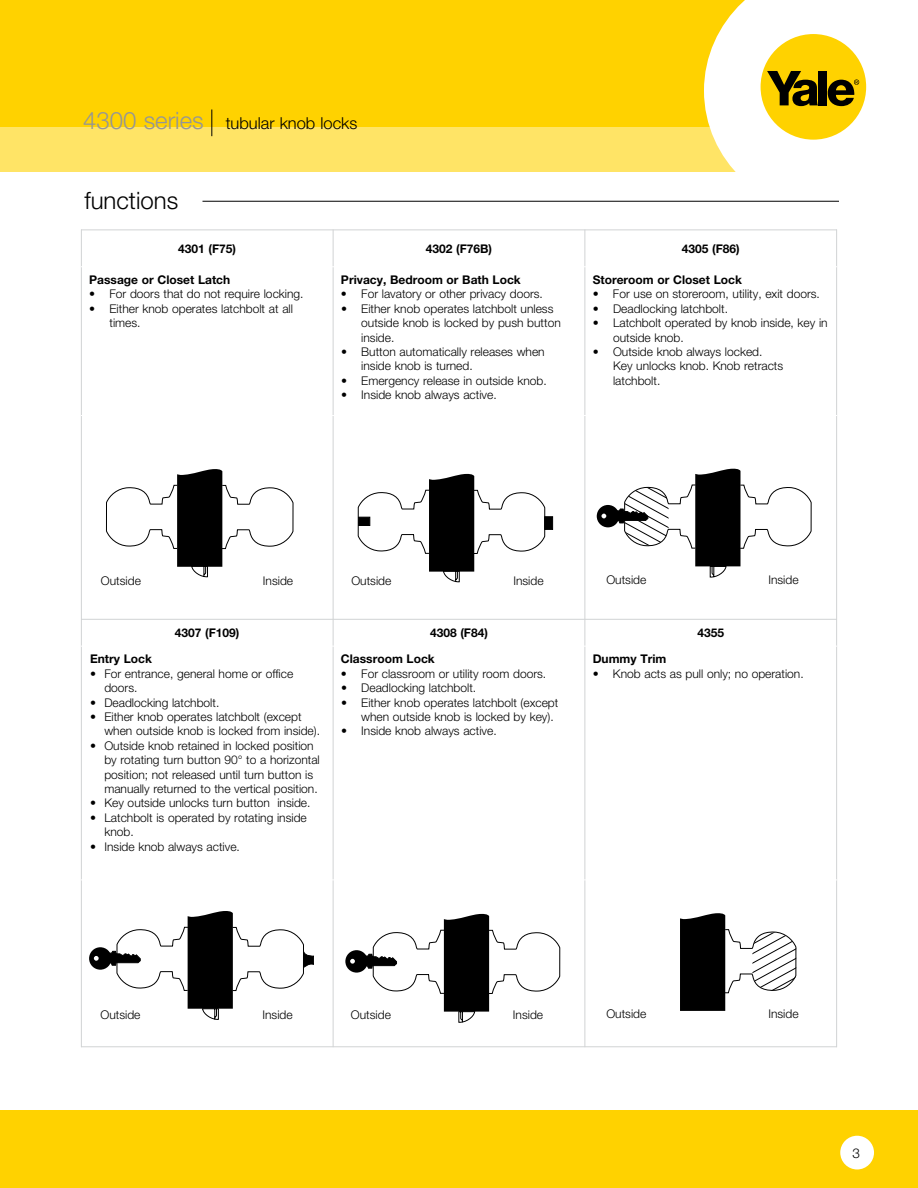
<style>
.page{position:relative;width:918px;height:1188px;background:#fff}
.page>*{position:absolute;margin:0;border:0;box-sizing:border-box;transform-origin:0 0}
.t1{font:300 24px "Helvetica Neue";color:#000}
.t2{font:300 16.5px "Helvetica Neue";color:#000}
.t3{font:300 13.5px "Helvetica Neue";color:#000}
.t4{font:300 12px/14.4px "Helvetica Neue";color:#000}
.t5{font:700 12px "Helvetica Neue";color:#000}
.s1{font-size:24px;color:#939598}
</style>
<div class="page">
<div style="left:0;top:0;width:840px;height:135px;background:#ffd200"></div>
<div style="left:0;top:127px;width:808px;height:44px;background:#ffe466"></div>
<svg style="left:704px;top:0;width:163px;height:201px;fill:#fff"></svg>
<div style="left:761px;top:34px;width:105px;height:106px;background:#ffd200;border-radius:50%"></div>
<svg style="left:767px;top:71px;width:51px;height:35px"></svg>
<div style="left:819px;top:71px;width:8px;height:34px;background:#000"></div>
<svg style="left:828px;top:79px;width:31px;height:27px"></svg>
<div style="left:0;top:1111px;width:918px;height:77px;background:#ffd200"></div>
<div style="left:840px;top:1136px;width:34px;height:33px;background:#fff;border-radius:50%"></div>
<svg style="left:211px;top:109px;width:1px;height:27px"></svg>
<hr style="left:202px;top:201px;width:637px;height:1px;background:#000">
<svg style="left:106px;top:469px;width:188px;height:109px"></svg>
<svg style="left:357px;top:474px;width:189px;height:108px"></svg>
<div style="left:544px;top:517px;width:9px;height:13px;background:#000"></div>
<div style="left:358px;top:517px;width:12px;height:9px;background:#000;border:1px solid #000"></div>
<div style="left:597px;top:505px;width:22px;height:22px;background:#000;border-radius:50%"></div>
<svg style="left:602px;top:469px;width:210px;height:109px"></svg>
<div style="left:89px;top:947px;width:23px;height:23px;background:#000;border-radius:50%"></div>
<svg style="left:94px;top:911px;width:220px;height:109px"></svg>
<svg style="left:345px;top:950px;width:23px;height:23px"></svg>
<svg style="left:350px;top:914px;width:211px;height:109px"></svg>
<svg style="left:680px;top:913px;width:117px;height:98px"></svg>
<hr style="left:81px;top:230px;width:1px;height:817px;background:#d1d3d4">
<hr style="left:333px;top:230px;width:1px;height:817px;background:#d1d3d4">
<hr style="left:585px;top:230px;width:1px;height:817px;background:#d1d3d4">
<hr style="left:836px;top:230px;width:1px;height:817px;background:#d1d3d4">
<hr style="left:81px;top:230px;width:756px;height:1px;background:#d1d3d4">
<hr style="left:81px;top:266px;width:756px;height:1px;background:#fff">
<hr style="left:81px;top:415px;width:756px;height:1px;background:#fff">
<hr style="left:81px;top:619px;width:756px;height:1px;background:#d1d3d4">
<hr style="left:81px;top:646px;width:756px;height:1px;background:#fff">
<hr style="left:81px;top:880px;width:756px;height:1px;background:#fff">
<hr style="left:81px;top:1046px;width:756px;height:1px;background:#d1d3d4">
<h2 class="t2" style="left:83px;top:113px;width:276px"><span class="s1">4300 series</span> tubular knob locks</h2>
<h1 class="t1" style="left:85px;top:186px;width:95px">functions</h1>
<p class="t5" style="left:178px;top:241px;width:59px">4301 (F75)</p>
<p class="t5" style="left:426px;top:241px;width:68px">4302 (F76B)</p>
<p class="t5" style="left:682px;top:241px;width:59px">4305 (F86)</p>
<p class="t5" style="left:89px;top:272px;width:143px">Passage or Closet Latch</p>
<p class="t4" style="left:89px;top:287px;width:216px">• For doors that do not require locking.</p>
<p class="t4" style="left:110px;top:301px;width:185px;text-indent:-20px">• Either knob operates latchbolt at all times.</p>
<p class="t5" style="left:593px;top:272px;width:151px">Storeroom or Closet Lock</p>
<p class="t4" style="left:593px;top:287px;width:229px">• For use on storeroom, utility, exit doors.</p>
<p class="t4" style="left:593px;top:301px;width:137px">• Deadlocking latchbolt.</p>
<p class="t4" style="left:613px;top:315px;width:216px;text-indent:-20px">• Latchbolt operated by knob inside, key in outside knob.</p>
<p class="t4" style="left:613px;top:344px;width:172px;text-indent:-20px">• Outside knob always locked.<br>Key unlocks knob. Knob retracts latchbolt.</p>
<p class="t5" style="left:341px;top:272px;width:181px">Privacy, Bedroom or Bath Lock</p>
<p class="t4" style="left:341px;top:287px;width:203px">• For lavatory or other privacy doors.</p>
<p class="t4" style="left:361px;top:301px;width:201px;text-indent:-20px">• Either knob operates latchbolt unless outside knob is locked by push button inside.</p>
<p class="t4" style="left:361px;top:344px;width:185px;text-indent:-20px">• Button automatically releases when inside knob is turned.</p>
<p class="t4" style="left:341px;top:373px;width:207px">• Emergency release in outside knob.</p>
<p class="t4" style="left:341px;top:387px;width:157px">• Inside knob always active.</p>
<p class="t4" style="left:101px;top:573px;width:41px">Outside</p>
<p class="t4" style="left:263px;top:573px;width:32px">Inside</p>
<p class="t4" style="left:351px;top:573px;width:41px">Outside</p>
<p class="t4" style="left:513px;top:573px;width:32px">Inside</p>
<p class="t4" style="left:606px;top:573px;width:41px">Outside</p>
<p class="t4" style="left:768px;top:573px;width:32px">Inside</p>
<p class="t5" style="left:175px;top:626px;width:66px">4307 (F109)</p>
<p class="t5" style="left:430px;top:626px;width:59px">4308 (F84)</p>
<p class="t5" style="left:697px;top:626px;width:28px">4355</p>
<p class="t5" style="left:90px;top:652px;width:63px">Entry Lock</p>
<p class="t4" style="left:104px;top:666px;width:190px;text-indent:-14px">• For entrance, general home or office doors.</p>
<p class="t4" style="left:90px;top:695px;width:131px">• Deadlocking latchbolt.</p>
<p class="t4" style="left:104px;top:709px;width:217px;text-indent:-14px">• Either knob operates latchbolt (except when outside knob is locked from inside).</p>
<p class="t4" style="left:104px;top:738px;width:217px;text-indent:-14px">• Outside knob retained in locked position by rotating turn button 90° to a horizontal position; not released until turn button is manually returned to the vertical position.</p>
<p class="t4" style="left:90px;top:796px;width:222px">• Key outside unlocks turn button inside.</p>
<p class="t4" style="left:104px;top:810px;width:204px;text-indent:-14px">• Latchbolt is operated by rotating inside knob.</p>
<p class="t4" style="left:90px;top:839px;width:151px">• Inside knob always active.</p>
<p class="t5" style="left:341px;top:652px;width:95px">Classroom Lock</p>
<p class="t4" style="left:341px;top:666px;width:207px">• For classroom or utility room doors.</p>
<p class="t4" style="left:341px;top:680px;width:137px">• Deadlocking latchbolt.</p>
<p class="t4" style="left:361px;top:695px;width:199px;text-indent:-20px">• Either knob operates latchbolt (except when outside knob is locked by key).</p>
<p class="t4" style="left:341px;top:724px;width:157px">• Inside knob always active.</p>
<p class="t5" style="left:593px;top:652px;width:75px">Dummy Trim</p>
<p class="t4" style="left:593px;top:666px;width:212px">• Knob acts as pull only; no operation.</p>
<p class="t4" style="left:100px;top:1007px;width:41px">Outside</p>
<p class="t4" style="left:262px;top:1007px;width:32px">Inside</p>
<p class="t4" style="left:351px;top:1007px;width:41px">Outside</p>
<p class="t4" style="left:513px;top:1007px;width:32px">Inside</p>
<p class="t4" style="left:606px;top:1007px;width:41px">Outside</p>
<p class="t4" style="left:768px;top:1007px;width:32px">Inside</p>
<p class="t3" style="left:853px;top:1145px;width:9px">3</p>
</div>
